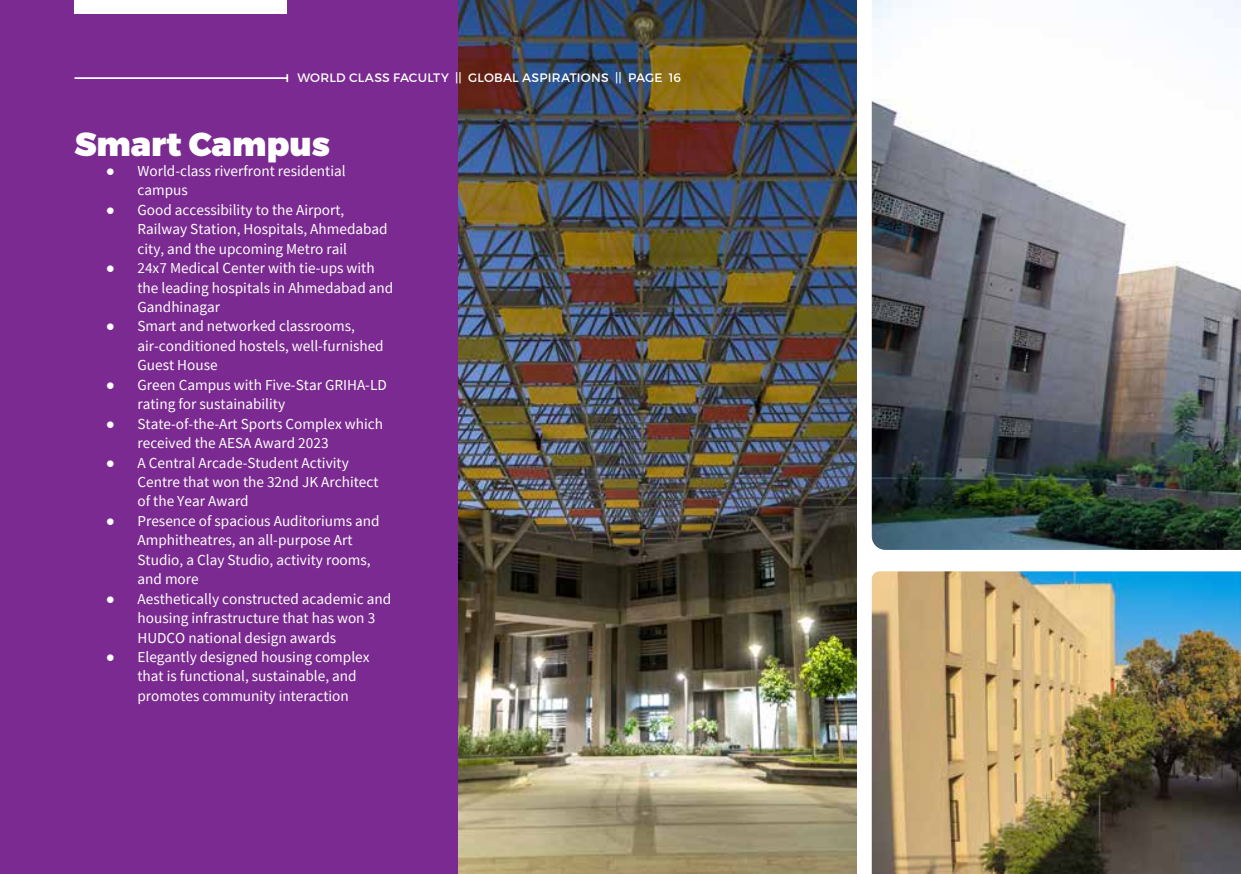
<style>
.page{position:relative;width:1241px;height:874px;background:#fff}
.page>*{position:absolute;margin:0;border:0;box-sizing:border-box;transform-origin:0 0}
.t1{font:900 33.25px "Montserrat";color:#fff}
.t2{font:15.22px/19.4px "Source Sans Pro";color:#fff}
.t3{font:12.25px "Montserrat";letter-spacing:.015em;color:#fff}
.s1{font-family:"Arial"}
</style>
<div class="page">
<img style="left:457px;top:0;width:398px;height:873px">
<div style="left:0;top:0;width:457px;height:873px;background:#7a2a90"></div>
<hr style="left:74px;top:77px;width:213px;height:2px;background:#fff">
<svg style="left:286px;top:74px;width:2px;height:8px"></svg>
<div style="left:74px;top:0;width:213px;height:14px;background:#fff"></div>
<img style="left:871px;top:571px;width:369px;height:302px">
<img style="left:871px;top:0;width:369px;height:549px">
<p class="t3" style="left:297px;top:71px;width:385px">WORLD CLASS FACULTY || GLOBAL ASPIRATIONS || PAGE 16</p>
<h1 class="t1" style="left:74px;top:124px;width:257px">Smart Campus</h1>
<p class="t2" style="left:137px;top:161px;width:210px;text-indent:-32px"><span class="s1">●</span> World-class riverfront residential campus</p>
<p class="t2" style="left:137px;top:200px;width:252px;text-indent:-32px"><span class="s1">●</span> Good accessibility to the Airport,<br>Railway Station, Hospitals, Ahmedabad city, and the upcoming Metro rail</p>
<p class="t2" style="left:137px;top:258px;width:257px;text-indent:-32px"><span class="s1">●</span> 24x7 Medical Center with tie-ups with the leading hospitals in Ahmedabad and<br>Gandhinagar</p>
<p class="t2" style="left:137px;top:316px;width:248px;text-indent:-32px"><span class="s1">●</span> Smart and networked classrooms, air-conditioned hostels, well-furnished<br>Guest House</p>
<p class="t2" style="left:137px;top:374px;width:251px;text-indent:-32px"><span class="s1">●</span> Green Campus with Five-Star GRIHA-LD rating for sustainability</p>
<p class="t2" style="left:137px;top:413px;width:247px;text-indent:-32px"><span class="s1">●</span> State-of-the-Art Sports Complex which received the AESA Award 2023</p>
<p class="t2" style="left:137px;top:452px;width:242px;text-indent:-32px"><span class="s1">●</span> A Central Arcade-Student Activity<br>Centre that won the 32nd JK Architect of the Year Award</p>
<p class="t2" style="left:137px;top:510px;width:244px;text-indent:-32px"><span class="s1">●</span> Presence of spacious Auditoriums and<br>Amphitheatres, an all-purpose Art<br>Studio, a Clay Studio, activity rooms, and more</p>
<p class="t2" style="left:137px;top:588px;width:255px;text-indent:-32px"><span class="s1">●</span> Aesthetically constructed academic and housing infrastructure that has won 3<br>HUDCO national design awards</p>
<p class="t2" style="left:137px;top:646px;width:233px;text-indent:-32px"><span class="s1">●</span> Elegantly designed housing complex that is functional, sustainable, and promotes community interaction</p>
</div>
